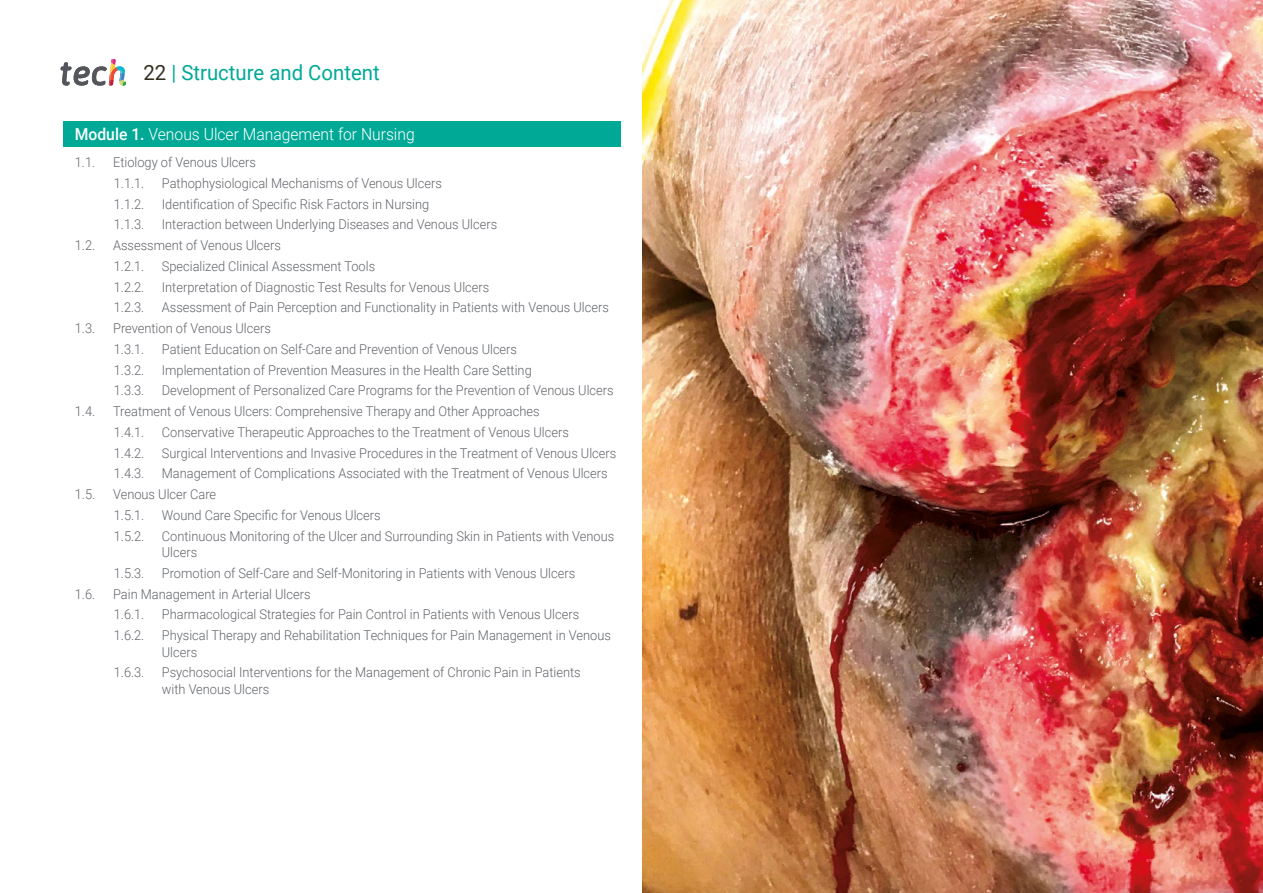
<style>
.page{position:relative;width:1263px;height:893px;background:#fff}
.page>*{position:absolute;margin:0;border:0;box-sizing:border-box;transform-origin:0 0}
.t1{font:21px "Roboto";color:#00a996}
.t2{font:300 16.5px "Roboto";color:#fff;scale:.95 1}
.t3{font:300 13.5px/20.7px "Roboto";color:#61646a;scale:.95 1}
.s1{color:#312e20}
.s2{font-weight:500}
</style>
<div class="page">
<img style="left:642px;top:0;width:621px;height:893px">
<div style="left:64px;top:121px;width:557px;height:25px;background:#00a996"></div>
<svg style="left:61px;top:59px;width:65px;height:27px"></svg>
<h1 class="t1" style="left:144px;top:57px;width:238px"><span class="s1">22</span> | Structure and Content</h1>
<p class="t2" style="left:75px;top:123px;width:359px"><span class="s2">Module 1.</span> Venous Ulcer Management for Nursing</p>
<p class="t3" style="left:75px;top:151px;width:23px">1.1.</p>
<p class="t3" style="left:113px;top:151px;width:152px">Etiology of Venous Ulcers<br>1.1.1.</p>
<p class="t3" style="left:162px;top:172px;width:296px">Pathophysiological Mechanisms of Venous Ulcers</p>
<p class="t3" style="left:114px;top:193px;width:34px">1.1.2.</p>
<p class="t3" style="left:162px;top:193px;width:283px">Identification of Specific Risk Factors in Nursing</p>
<p class="t3" style="left:114px;top:214px;width:34px">1.1.3.</p>
<p class="t3" style="left:162px;top:214px;width:354px">Interaction between Underlying Diseases and Venous Ulcers</p>
<p class="t3" style="left:75px;top:234px;width:23px">1.2.</p>
<p class="t3" style="left:113px;top:234px;width:178px">Assessment of Venous Ulcers<br>1.2.1.</p>
<p class="t3" style="left:162px;top:255px;width:226px">Specialized Clinical Assessment Tools</p>
<p class="t3" style="left:114px;top:276px;width:34px">1.2.2.</p>
<p class="t3" style="left:162px;top:276px;width:346px">Interpretation of Diagnostic Test Results for Venous Ulcers</p>
<p class="t3" style="left:114px;top:297px;width:34px">1.2.3.</p>
<p class="t3" style="left:162px;top:297px;width:472px">Assessment of Pain Perception and Functionality in Patients with Venous Ulcers</p>
<p class="t3" style="left:75px;top:317px;width:23px">1.3.</p>
<p class="t3" style="left:113px;top:317px;width:168px">Prevention of Venous Ulcers<br>1.3.1.</p>
<p class="t3" style="left:162px;top:338px;width:375px">Patient Education on Self-Care and Prevention of Venous Ulcers</p>
<p class="t3" style="left:114px;top:359px;width:34px">1.3.2.</p>
<p class="t3" style="left:162px;top:359px;width:391px">Implementation of Prevention Measures in the Health Care Setting</p>
<p class="t3" style="left:114px;top:380px;width:34px">1.3.3.</p>
<p class="t3" style="left:162px;top:380px;width:477px">Development of Personalized Care Programs for the Prevention of Venous Ulcers</p>
<p class="t3" style="left:75px;top:400px;width:23px">1.4.</p>
<p class="t3" style="left:113px;top:400px;width:450px">Treatment of Venous Ulcers: Comprehensive Therapy and Other Approaches<br>1.4.1.</p>
<p class="t3" style="left:162px;top:421px;width:430px">Conservative Therapeutic Approaches to the Treatment of Venous Ulcers</p>
<p class="t3" style="left:114px;top:442px;width:34px">1.4.2.</p>
<p class="t3" style="left:162px;top:442px;width:480px">Surgical Interventions and Invasive Procedures in the Treatment of Venous Ulcers</p>
<p class="t3" style="left:114px;top:463px;width:34px">1.4.3.</p>
<p class="t3" style="left:162px;top:463px;width:471px">Management of Complications Associated with the Treatment of Venous Ulcers</p>
<p class="t3" style="left:75px;top:483px;width:23px">1.5.</p>
<p class="t3" style="left:113px;top:483px;width:110px">Venous Ulcer Care<br>1.5.1.</p>
<p class="t3" style="left:162px;top:504px;width:232px">Wound Care Specific for Venous Ulcers</p>
<p class="t3" style="left:114px;top:525px;width:34px">1.5.2.</p>
<p class="t3" style="left:162px;top:527px;width:478px;line-height:16.5px">Continuous Monitoring of the Ulcer and Surrounding Skin in Patients with Venous<br>Ulcers</p>
<p class="t3" style="left:114px;top:562px;width:34px">1.5.3.</p>
<p class="t3" style="left:162px;top:562px;width:436px">Promotion of Self-Care and Self-Monitoring in Patients with Venous Ulcers</p>
<p class="t3" style="left:75px;top:583px;width:23px">1.6.</p>
<p class="t3" style="left:113px;top:583px;width:209px">Pain Management in Arterial Ulcers<br>1.6.1.</p>
<p class="t3" style="left:162px;top:604px;width:441px">Pharmacological Strategies for Pain Control in Patients with Venous Ulcers</p>
<p class="t3" style="left:114px;top:624px;width:34px">1.6.2.</p>
<p class="t3" style="left:162px;top:627px;width:474px;line-height:16.5px">Physical Therapy and Rehabilitation Techniques for Pain Management in Venous<br>Ulcers</p>
<p class="t3" style="left:114px;top:662px;width:34px">1.6.3.</p>
<p class="t3" style="left:162px;top:664px;width:442px;line-height:16.5px">Psychosocial Interventions for the Management of Chronic Pain in Patients with Venous Ulcers</p>
</div>
